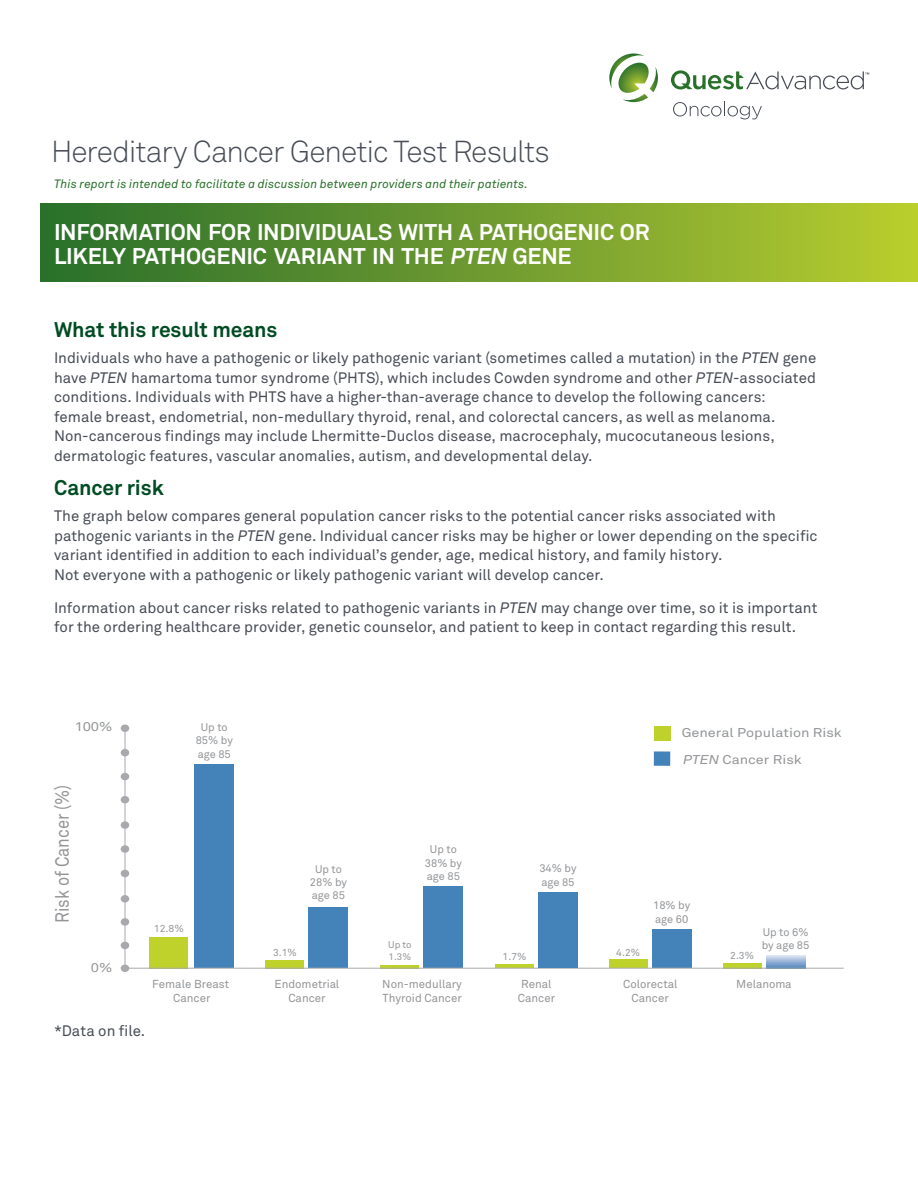
<style>
.page{position:relative;width:918px;height:1188px;background:#fff}
.page>*{position:absolute;margin:0;border:0;box-sizing:border-box;transform-origin:0 0}
.t1{font:300 30px "Akkurat Pro";letter-spacing:-.03em;color:#474c55}
.t2{font:700 22.5px/24px "Akkurat Pro";letter-spacing:-.01em;color:#fff}
.t3{font:700 21px "Akkurat Pro";letter-spacing:-.005em;color:#004c23}
.t4{font:18.9px "Akkurat Pro";color:#939598;scale:.87 1}
.t5{font:15px/19.5px "Akkurat Pro";color:#474c55}
.t6{font:12.6px "Akkurat Pro";color:#939598;scale:1.15 1}
.t7{font:italic 12px "Akkurat Pro";letter-spacing:.01em;color:#29712a}
.t8{font:11.4px/13.8px "Akkurat Pro";color:#939598;text-align:center}
.t9{font:10.95px/13.2px "Akkurat Pro";color:#939598;text-align:center}
.t10{font:10.05px "Akkurat Pro";color:#939598}
.t11{font:9.6px "Akkurat Pro";color:#939598}
.s1{font-style:italic}
</style>
<div class="page">
<div style="left:40px;top:204px;width:878px;height:78px;background:linear-gradient(to right,#276c2d,#b7cb30)"></div>
<svg style="left:609px;top:53px;width:49px;height:49px"></svg>
<svg style="left:671px;top:70px;width:198px;height:19px"></svg>
<svg style="left:673px;top:102px;width:89px;height:17px"></svg>
<svg style="left:124px;top:725px;width:720px;height:244px"></svg>
<div style="left:654px;top:751px;width:16px;height:15px;background:#4483ba"></div>
<div style="left:654px;top:726px;width:16px;height:14px;background:#bfd22b"></div>
<div style="left:121px;top:965px;width:8px;height:7px;background:#a7a9ac;border-radius:50%"></div>
<div style="left:121px;top:918px;width:8px;height:8px;background:#a7a9ac;border-radius:50%"></div>
<div style="left:121px;top:870px;width:8px;height:7px;background:#a7a9ac;border-radius:50%"></div>
<div style="left:121px;top:821px;width:8px;height:8px;background:#a7a9ac;border-radius:50%"></div>
<div style="left:121px;top:773px;width:8px;height:7px;background:#a7a9ac;border-radius:50%"></div>
<div style="left:121px;top:725px;width:8px;height:7px;background:#a7a9ac;border-radius:50%"></div>
<div style="left:121px;top:942px;width:8px;height:7px;background:#a7a9ac;border-radius:50%"></div>
<div style="left:121px;top:895px;width:8px;height:8px;background:#a7a9ac;border-radius:50%"></div>
<div style="left:121px;top:845px;width:8px;height:8px;background:#a7a9ac;border-radius:50%"></div>
<div style="left:121px;top:796px;width:8px;height:7px;background:#a7a9ac;border-radius:50%"></div>
<div style="left:121px;top:749px;width:8px;height:7px;background:#a7a9ac;border-radius:50%"></div>
<div style="left:538px;top:892px;width:40px;height:75px;background:#4483ba"></div>
<h1 class="t1" style="left:51px;top:133px;width:500px">Hereditary Cancer Genetic Test Results</h1>
<p class="t7" style="left:54px;top:176px;width:476px">This report is intended to facilitate a discussion between providers and their patients.</p>
<h2 class="t2" style="left:54px;top:219px;width:597px">INFORMATION FOR INDIVIDUALS WITH A PATHOGENIC OR<br>LIKELY PATHOGENIC VARIANT IN THE <span class="s1">PTEN</span> GENE</h2>
<h3 class="t3" style="left:54px;top:316px;width:225px">What this result means</h3>
<p class="t5" style="left:54px;top:348px;width:764px">Individuals who have a pathogenic or likely pathogenic variant (sometimes called a mutation) in the <span class="s1">PTEN</span> gene have <span class="s1">PTEN</span> hamartoma tumor syndrome (PHTS), which includes Cowden syndrome and other <span class="s1">PTEN</span>-associated conditions. Individuals with PHTS have a higher-than-average chance to develop the following cancers: female breast, endometrial, non-medullary thyroid, renal, and colorectal cancers, as well as melanoma.<br>Non-cancerous findings may include Lhermitte-Duclos disease, macrocephaly, mucocutaneous lesions, dermatologic features, vascular anomalies, autism, and developmental delay.</p>
<h3 class="t3" style="left:54px;top:475px;width:111px">Cancer risk</h3>
<p class="t5" style="left:54px;top:506px;width:765px">The graph below compares general population cancer risks to the potential cancer risks associated with pathogenic variants in the <span class="s1">PTEN</span> gene. Individual cancer risks may be higher or lower depending on the specific variant identified in addition to each individual’s gender, age, medical history, and family history.<br>Not everyone with a pathogenic or likely pathogenic variant will develop cancer.</p>
<p class="t5" style="left:54px;top:598px;width:765px">Information about cancer risks related to pathogenic variants in <span class="s1">PTEN</span> may change over time, so it is important for the ordering healthcare provider, genetic counselor, and patient to keep in contact regarding this result.</p>
<p class="t6" style="left:75px;top:719px;width:34px">100%</p>
<p class="t4" style="left:51px;top:923px;width:160px;rotate:-90deg">Risk of Cancer (%)</p>
<p class="t9" style="left:196px;top:721px;width:39px">Up to<br>85% by age 85</p>
<p class="t10" style="left:154px;top:922px;width:32px">12.8%</p>
<p class="t6" style="left:91px;top:960px;width:20px">0%</p>
<p class="t5" style="left:54px;top:1021px;width:93px">*Data on file.</p>
<p class="t8" style="left:152px;top:978px;width:79px">Female Breast<br>Cancer</p>
<p class="t9" style="left:310px;top:862px;width:39px">Up to<br>28% by age 85</p>
<p class="t9" style="left:425px;top:843px;width:39px">Up to<br>38% by age 85</p>
<p class="t9" style="left:539px;top:862px;width:39px;text-align:left">34% by age 85</p>
<p class="t11" style="left:388px;top:939px;width:25px">Up to</p>
<p class="t10" style="left:273px;top:947px;width:25px">3.1%</p>
<p class="t11" style="left:389px;top:951px;width:24px">1.3%</p>
<p class="t10" style="left:503px;top:951px;width:25px">1.7%</p>
<p class="t8" style="left:275px;top:978px;width:66px">Endometrial<br>Cancer</p>
<p class="t8" style="left:382px;top:978px;width:81px;text-align:left">Non-medullary<br>Thyroid Cancer</p>
<p class="t8" style="left:518px;top:978px;width:39px;text-align:left">Renal<br>Cancer</p>
<p class="t6" style="left:682px;top:725px;width:141px">General Population Risk</p>
<p class="t6" style="left:683px;top:752px;width:105px"><span class="s1">PTEN</span> Cancer Risk</p>
<p class="t10" style="left:616px;top:946px;width:25px">4.2%</p>
<p class="t9" style="left:653px;top:899px;width:39px;text-align:left">18% by age 60</p>
<p class="t8" style="left:623px;top:978px;width:56px">Colorectal<br>Cancer</p>
<p class="t9" style="left:762px;top:925px;width:49px;text-align:left">Up to 6% by age 85</p>
<p class="t8" style="left:736px;top:978px;width:57px">Melanoma</p>
<p class="t10" style="left:730px;top:950px;width:25px">2.3%</p>
</div>
